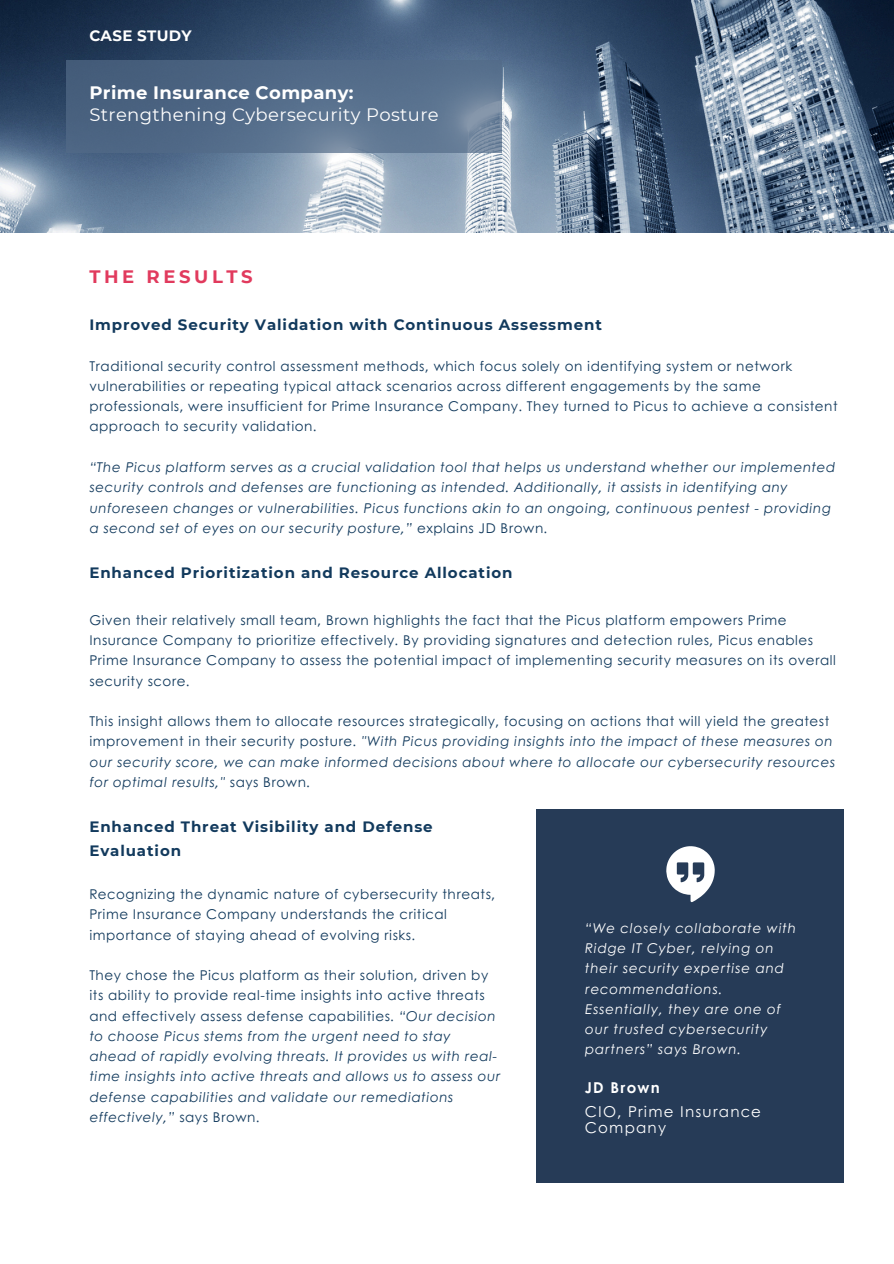
<style>
.page{position:relative;width:894px;height:1264px;background:#fff}
.page>*{position:absolute;margin:0;border:0;box-sizing:border-box;transform-origin:0 0}
.t1{font:18px/22.5px "Montserrat";letter-spacing:.02em;color:#fff}
.t2{font:700 18px "Montserrat";letter-spacing:.2em;color:#e13a5d}
.t3{font:700 15px/23.7px "Montserrat";letter-spacing:.06em;color:#123a5d}
.t4{font:15px/16.8px "Century Gothic";letter-spacing:.08em;color:#fff}
.t5{font:700 15px "Montserrat";letter-spacing:.02em;color:#fff}
.t6{font:700 15px "Century Gothic";letter-spacing:.08em;color:#fff}
.t7{font:italic 13.5px/20.2px "Century Gothic";letter-spacing:.04em;color:#123a5d}
.t8{font:13.5px/20.2px "Century Gothic";letter-spacing:.04em;color:#123a5d}
.t9{font:italic 13.5px/20.2px "Century Gothic";letter-spacing:.06em;color:#fff}
.s1{font-weight:700}
.s2{font-style:normal}
</style>
<div class="page">
<img style="left:0;top:0;width:893px;height:233px">
<div style="left:536px;top:809px;width:308px;height:374px;background:#263b57"></div>
<svg style="left:666px;top:846px;width:48px;height:56px"></svg>
<svg style="left:66px;top:60px;width:435px;height:93px;fill:#536b89"></svg>
<p class="t5" style="left:89px;top:27px;width:104px">CASE STUDY</p>
<h4 class="t1" style="left:89px;top:81px;width:351px"><span class="s1">Prime Insurance Company:<br></span>Strengthening Cybersecurity Posture</h4>
<h4 class="t2" style="left:89px;top:265px;width:165px">THE RESULTS</h4>
<h4 class="t3" style="left:89px;top:313px;width:514px">Improved Security Validation with Continuous Assessment</h4>
<p class="t8" style="left:89px;top:355px;width:749px">Traditional security control assessment methods, which focus solely on identifying system or network vulnerabilities or repeating typical attack scenarios across different engagements by the same professionals, were insufficient for Prime Insurance Company. They turned to Picus to achieve a consistent approach to security validation.</p>
<p class="t7" style="left:89px;top:456px;width:747px">“The Picus platform serves as a crucial validation tool that helps us understand whether our implemented security controls and defenses are functioning as intended. Additionally, it assists in identifying any unforeseen changes or vulnerabilities. Picus functions akin to an ongoing, continuous pentest - providing a second set of eyes on our security posture,” <span class="s2">explains JD Brown.</span></p>
<p class="t3" style="left:89px;top:561px;width:424px">Enhanced Prioritization and Resource Allocation</p>
<p class="t8" style="left:89px;top:609px;width:747px">Given their relatively small team, Brown highlights the fact that the Picus platform empowers Prime Insurance Company to prioritize effectively. By providing signatures and detection rules, Picus enables Prime Insurance Company to assess the potential impact of implementing security measures on its overall security score.</p>
<h4 class="t7" style="left:89px;top:710px;width:746px"><span class="s2">This insight allows them to allocate resources strategically, focusing on actions that will yield the greatest improvement in their security posture.</span> "With Picus providing insights into the impact of these measures on our security score, we can make informed decisions about where to allocate our cybersecurity resources for optimal results," <span class="s2">says Brown.</span></h4>
<p class="t3" style="left:89px;top:815px;width:345px">Enhanced Threat Visibility and Defense<br>Evaluation</p>
<p class="t8" style="left:89px;top:883px;width:407px">Recognizing the dynamic nature of cybersecurity threats,<br>Prime Insurance Company understands the critical importance of staying ahead of evolving risks.</p>
<p class="t7" style="left:89px;top:964px;width:412px"><span class="s2">They chose the Picus platform as their solution, driven by its ability to provide real-time insights into active threats and effectively assess defense capabilities.</span> “Our decision to choose Picus stems from the urgent need to stay ahead of rapidly evolving threats. It provides us with real&shy;time insights into active threats and allows us to assess our defense capabilities and validate our remediations effectively,” <span class="s2">says Brown.</span></p>
<h3 class="t9" style="left:584px;top:917px;width:212px">“We closely collaborate with<br>Ridge IT Cyber, relying on their security expertise and recommendations.<br>Essentially, they are one of our trusted cybersecurity partners” says Brown.</h3>
<h2 class="t6" style="left:584px;top:1075px;width:76px">JD Brown</h2>
<h1 class="t4" style="left:584px;top:1101px;width:178px">CIO, Prime Insurance<br>Company</h1>
</div>
